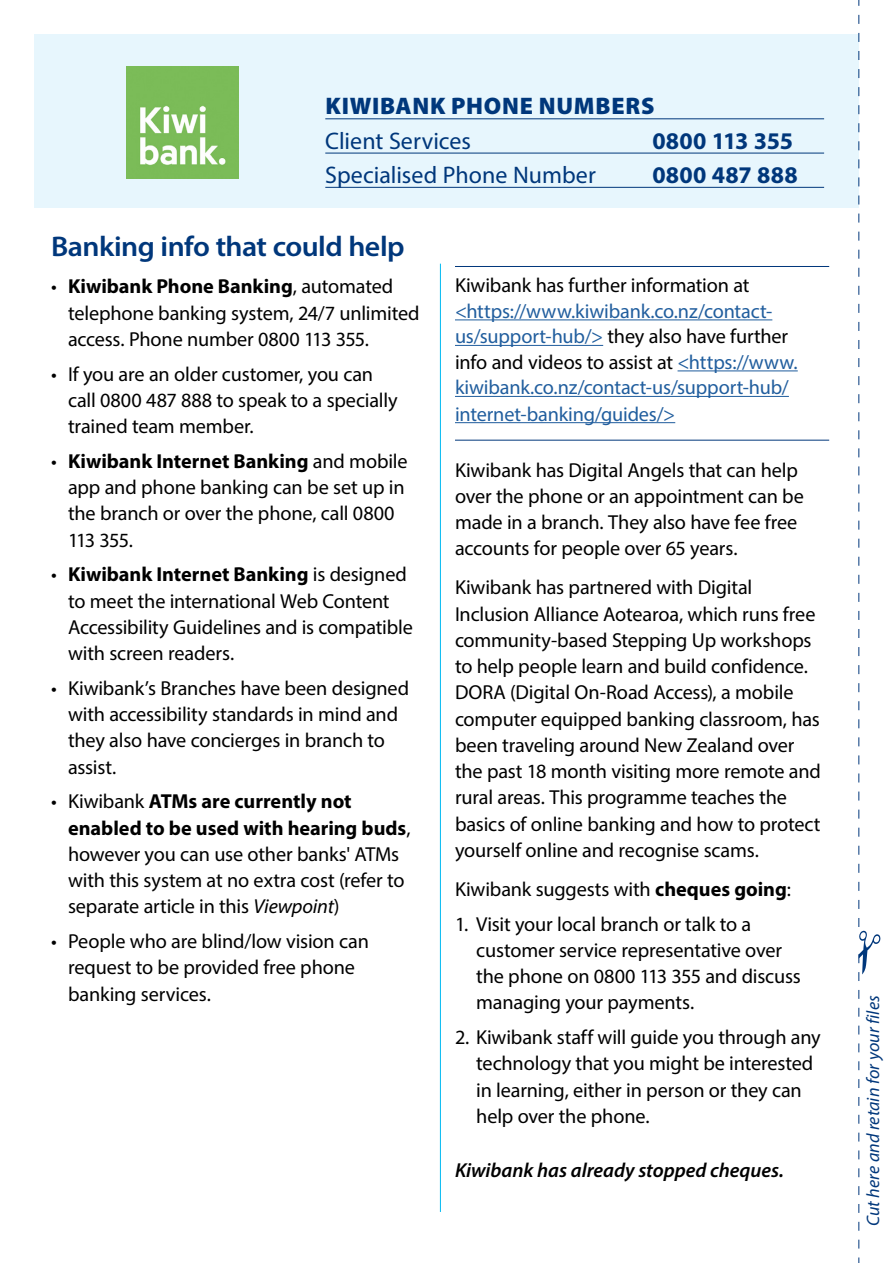
<style>
.page{position:relative;width:893px;height:1263px;background:#fff}
.page>*{position:absolute;margin:0;border:0;box-sizing:border-box;transform-origin:0 0}
.t1{font:600 28.5px "Myriad Pro";letter-spacing:-.02em;color:#00377b;scale:1.05 1}
.t2{font:24px "Myriad Pro";color:#00377b}
.t3{font:900 24px "Myriad Pro";letter-spacing:.03em;color:#00377b}
.t4{font:700 24px "Myriad Pro";letter-spacing:-.015em;color:#00377b}
.t5{font:700 24px "Myriad Pro";letter-spacing:.01em;color:#00377b}
.t6{font:20.25px/26.2px "Myriad Pro";letter-spacing:-.01em;color:#000}
.t7{font:20.25px/25.7px "Myriad Pro";letter-spacing:-.01em;color:#215e9e}
.t8{font:italic 600 20.25px "Myriad Pro";letter-spacing:-.005em;color:#000}
.t9{font:italic 18px "Myriad Pro";color:#00377b}
.s1{font-weight:700}
.s2{font-style:italic}
.s3{color:#000}
</style>
<div class="page">
<div style="left:34px;top:34px;width:824px;height:174px;background:#e7f6fd"></div>
<svg style="left:858px;top:0;width:22px;height:1263px"></svg>
<hr style="left:440px;top:264px;width:1px;height:948px;background:#00b9f1">
<hr style="left:325px;top:119px;width:499px;height:1px;background:#00377b">
<hr style="left:325px;top:153px;width:499px;height:1px;background:#00377b">
<hr style="left:325px;top:187px;width:499px;height:1px;background:#00377b">
<hr style="left:455px;top:266px;width:374px;height:1px;background:#00377b">
<hr style="left:455px;top:319px;width:317px;height:1px;background:#215e9e">
<hr style="left:455px;top:345px;width:148px;height:1px;background:#215e9e">
<hr style="left:678px;top:370px;width:120px;height:1px;background:#215e9e">
<hr style="left:455px;top:396px;width:334px;height:1px;background:#215e9e">
<hr style="left:455px;top:440px;width:374px;height:1px;background:#00377b">
<hr style="left:455px;top:422px;width:220px;height:1px;background:#215e9e">
<img style="left:126px;top:67px;width:112px;height:112px">
<p class="t3" style="left:326px;top:93px;width:330px">KIWIBANK PHONE NUMBERS</p>
<p class="t2" style="left:325px;top:126px;width:147px">Client Services</p>
<p class="t4" style="left:652px;top:125px;width:142px">0800 113 355</p>
<p class="t2" style="left:325px;top:160px;width:272px">Specialised Phone Number</p>
<p class="t5" style="left:652px;top:159px;width:147px">0800 487 888</p>
<h1 class="t1" style="left:51px;top:228px;width:338px">Banking info that could help</h1>
<p class="t6" style="left:68px;top:273px;width:353px;text-indent:-17px">• <span class="s1">Kiwibank Phone Banking</span>, automated telephone banking system, 24/7 unlimited access. Phone number 0800 113 355.</p>
<p class="t6" style="left:68px;top:360px;width:331px;text-indent:-17px">• If you are an older customer, you can call 0800 487 888 to speak to a specially trained team member.</p>
<p class="t6" style="left:68px;top:448px;width:341px;text-indent:-17px">• <span class="s1">Kiwibank Internet Banking</span> and mobile app and phone banking can be set up in the branch or over the phone, call 0800<br>113 355.</p>
<p class="t6" style="left:68px;top:561px;width:346px;text-indent:-17px">• <span class="s1">Kiwibank Internet Banking</span> is designed to meet the international Web Content Accessibility Guidelines and is compatible with screen readers.</p>
<p class="t6" style="left:68px;top:675px;width:343px;text-indent:-17px">• Kiwibank’s Branches have been designed with accessibility standards in mind and they also have concierges in branch to assist.</p>
<p class="t6" style="left:68px;top:788px;width:344px;text-indent:-17px">• Kiwibank <span class="s1">ATMs are currently not enabled to be used with hearing buds</span>, however you can use other banks' ATMs with this system at no extra cost (refer to separate article in this <span class="s2">Viewpoint</span>)</p>
<p class="t6" style="left:68px;top:928px;width:302px;text-indent:-17px">• People who are blind/low vision can request to be provided free phone banking services.</p>
<p class="t6" style="left:455px;top:272px;width:296px">Kiwibank has further information at</p>
<p class="t7" style="left:455px;top:298px;width:344px">&lt;https://www.kiwibank.co.nz/contact&shy;us/support-hub/&gt; <span class="s3">they also have further info and videos to assist at</span> &lt;https://www. kiwibank.co.nz/contact-us/support-hub/ internet-banking/guides/&gt;</p>
<p class="t6" style="left:455px;top:456px;width:350px">Kiwibank has Digital Angels that can help over the phone or an appointment can be made in a branch. They also have fee free accounts for people over 65 years.</p>
<p class="t6" style="left:455px;top:574px;width:367px">Kiwibank has partnered with Digital Inclusion Alliance Aotearoa, which runs free community-based Stepping Up workshops to help people learn and build confidence.<br>DORA (Digital On-Road Access), a mobile computer equipped banking classroom, has been traveling around New Zealand over the past 18 month visiting more remote and rural areas. This programme teaches the basics of online banking and how to protect yourself online and recognise scams.</p>
<p class="t6" style="left:455px;top:876px;width:337px">Kiwibank suggests with <span class="s1">cheques going</span>:</p>
<p class="t6" style="left:476px;top:910px;width:326px;text-indent:-21px">1. Visit your local branch or talk to a customer service representative over the phone on 0800 113 355 and discuss managing your payments.</p>
<p class="t6" style="left:476px;top:1024px;width:346px;text-indent:-21px">2. Kiwibank staff will guide you through any technology that you might be interested in learning, either in person or they can help over the phone.</p>
<p class="t8" style="left:455px;top:1157px;width:330px">Kiwibank has already stopped cheques.</p>
<p class="t9" style="left:862px;top:1226px;width:232px;rotate:-90deg">Cut here and retain for your files</p>
</div>
